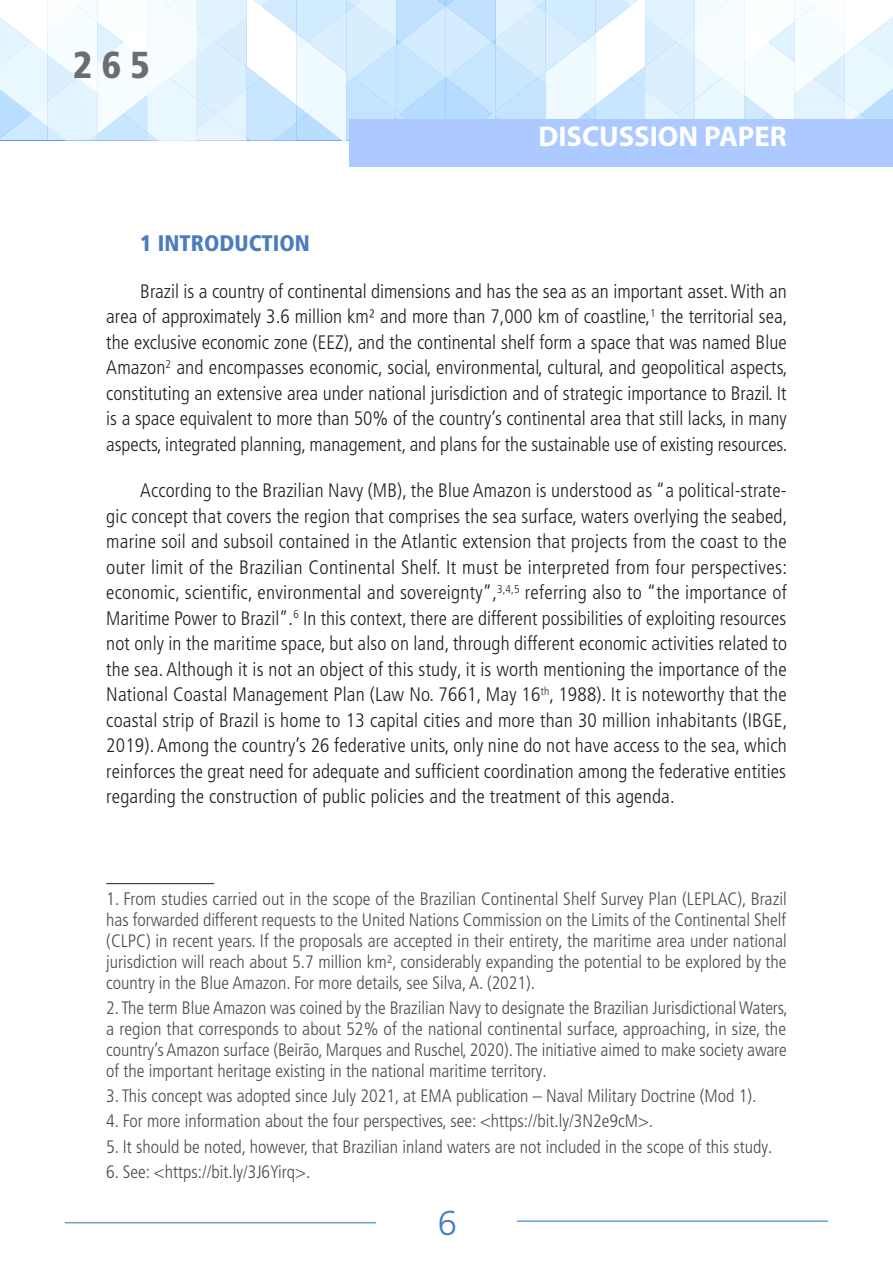
<style>
.page{position:relative;width:893px;height:1263px;background:#fff}
.page>*{position:absolute;margin:0;border:0;box-sizing:border-box;transform-origin:0 0}
.t1{font:900 condensed 37.5px "Frutiger LT Pro";color:#6c6d70}
.t2{font:300 34.5px "Frutiger LT Pro";color:#487cbf}
.t3{font:700 28.65px "Myriad Pro";color:#fff}
.titulo_1{font:900 condensed 22.5px "Frutiger LT Pro";color:#4b7cbe}
.texto_corrido{font:300 condensed 19.5px/25.5px "Frutiger LT Pro";letter-spacing:.005em;color:#231f20;text-align:justify}
.nota_rodape{font:300 condensed 18px/21px "Frutiger LT Pro";color:#4b4c4d;text-align:justify}
</style>
<div class="page">
<svg style="left:0;top:0;width:893px;height:140px"></svg>
<div style="left:349px;top:119px;width:544px;height:48px;background:#accaff"></div>
<hr style="left:517px;top:1220px;width:311px;height:2px;background:#65a1d6">
<hr style="left:65px;top:1222px;width:311px;height:1px;background:#65a1d6">
<hr style="left:106px;top:883px;width:108px;height:1px;background:#231f20">
<h1 class="t1" style="left:73px;top:42px;width:79px">265</h1>
<h3 class="t3" style="left:538px;top:118px;width:250px">DISCUSSION PAPER</h3>
<p class="titulo_1" style="left:140px;top:229px;width:171px">1 INTRODUCTION</p>
<p class="texto_corrido" style="left:106px;top:278px;width:683px;text-indent:34px">Brazil is a country of continental dimensions and has the sea as an important asset. With an area of approximately 3.6 million km² and more than 7,000 km of coastline,<sup>1</sup> the territorial sea, the exclusive economic zone (EEZ), and the continental shelf form a space that was named Blue Amazon<sup>2</sup> and encompasses economic, social, environmental, cultural, and geopolitical aspects, constituting an extensive area under national jurisdiction and of strategic importance to Brazil. It is a space equivalent to more than 50% of the country’s continental area that still lacks, in many aspects, integrated planning, management, and plans for the sustainable use of existing resources.</p>
<p class="texto_corrido" style="left:106px;top:478px;width:683px;text-indent:34px">According to the Brazilian Navy (MB), the Blue Amazon is understood as “a political-strate&shy;gic concept that covers the region that comprises the sea surface, waters overlying the seabed, marine soil and subsoil contained in the Atlantic extension that projects from the coast to the outer limit of the Brazilian Continental Shelf. It must be interpreted from four perspectives: economic, scientific, environmental and sovereignty”,<sup>3,4,5</sup> referring also to “the importance of Maritime Power to Brazil”.<sup>6</sup> In this context, there are different possibilities of exploiting resources not only in the maritime space, but also on land, through different economic activities related to the sea. Although it is not an object of this study, it is worth mentioning the importance of the National Coastal Management Plan (Law No. 7661, May 16<sup>th</sup>, 1988). It is noteworthy that the coastal strip of Brazil is home to 13 capital cities and more than 30 million inhabitants (IBGE, 2019). Among the country’s 26 federative units, only nine do not have access to the sea, which reinforces the great need for adequate and sufficient coordination among the federative entities regarding the construction of public policies and the treatment of this agenda.</p>
<p class="nota_rodape" style="left:106px;top:888px;width:682px">1. From studies carried out in the scope of the Brazilian Continental Shelf Survey Plan (LEPLAC), Brazil has forwarded different requests to the United Nations Commission on the Limits of the Continental Shelf (CLPC) in recent years. If the proposals are accepted in their entirety, the maritime area under national jurisdiction will reach about 5.7 million km², considerably expanding the potential to be explored by the country in the Blue Amazon. For more details, see Silva, A. (2021).</p>
<p class="nota_rodape" style="left:106px;top:997px;width:683px">2. The term Blue Amazon was coined by the Brazilian Navy to designate the Brazilian Jurisdictional Waters, a region that corresponds to about 52% of the national continental surface, approaching, in size, the country’s Amazon surface (Beirão, Marques and Ruschel, 2020). The initiative aimed to make society aware of the important heritage existing in the national maritime territory.</p>
<p class="nota_rodape" style="left:106px;top:1086px;width:652px">3. This concept was adopted since July 2021, at EMA publication – Naval Military Doctrine (Mod 1).</p>
<p class="nota_rodape" style="left:106px;top:1111px;width:548px">4. For more information about the four perspectives, see: &lt;https://bit.ly/3N2e9cM&gt;.</p>
<p class="nota_rodape" style="left:106px;top:1136px;width:668px">5. It should be noted, however, that Brazilian inland waters are not included in the scope of this study.</p>
<p class="nota_rodape" style="left:106px;top:1161px;width:206px">6. See: &lt;https://bit.ly/3J6Yirq&gt;.</p>
<h2 class="t2" style="left:438px;top:1203px;width:21px">6</h2>
</div>
